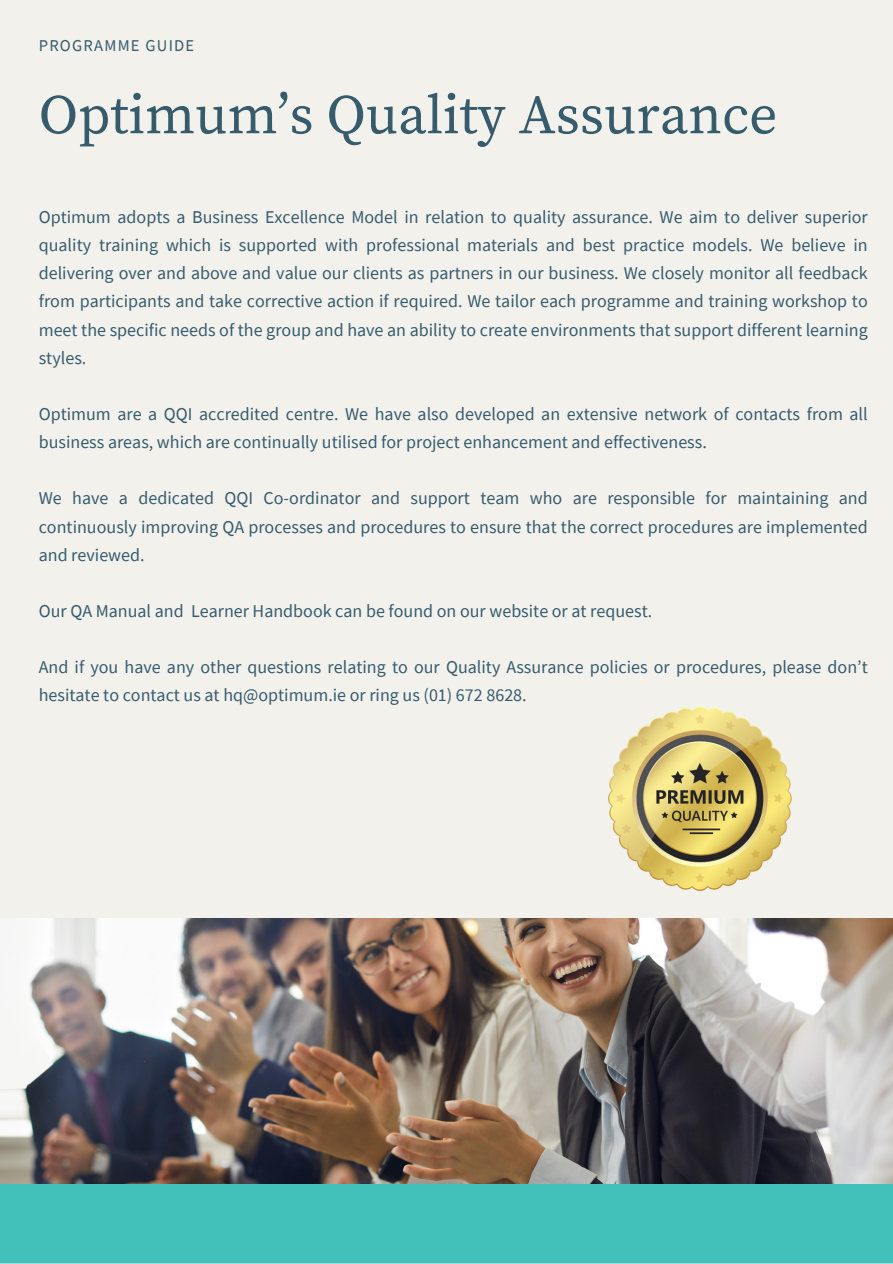
<style>
.page{position:relative;width:893px;height:1264px;background:#fff}
.page>*{position:absolute;margin:0;border:0;box-sizing:border-box;transform-origin:0 0}
.t1{font:55.5px "Source Serif Pro";color:#365b6d}
.t2{font:18px/28.2px "Source Sans Pro";color:#365b6d;text-align:justify}
.t3{font:16.5px "Source Sans Pro";letter-spacing:.075em;color:#365b6d}
</style>
<div class="page">
<div style="left:0;top:0;width:892px;height:1263px;background:#f2f1ec"></div>
<div style="left:0;top:1183px;width:892px;height:80px;background:#41c1ba"></div>
<img style="left:0;top:918px;width:892px;height:265px">
<img style="left:608px;top:706px;width:183px;height:184px">
<p class="t3" style="left:39px;top:35px;width:157px">PROGRAMME GUIDE</p>
<p class="t1" style="left:39px;top:82px;width:740px">Optimum’s Quality Assurance</p>
<h2 class="t2" style="left:39px;top:202px;width:830px">Optimum adopts a Business Excellence Model in relation to quality assurance. We aim to deliver superior quality training which is supported with professional materials and best practice models. We believe in delivering over and above and value our clients as partners in our business. We closely monitor all feedback from participants and take corrective action if required. We tailor each programme and training workshop to meet the specific needs of the group and have an ability to create environments that support different learning styles.</h2>
<h1 class="t2" style="left:39px;top:399px;width:830px">Optimum are a QQI accredited centre. We have also developed an extensive network of contacts from all business areas, which are continually utilised for project enhancement and effectiveness.</h1>
<p class="t2" style="left:39px;top:484px;width:830px">We have a dedicated QQI Co-ordinator and support team who are responsible for maintaining and continuously improving QA processes and procedures to ensure that the correct procedures are implemented and reviewed.</p>
<p class="t2" style="left:39px;top:596px;width:615px">Our QA Manual and Learner Handbook can be found on our website or at request.</p>
<p class="t2" style="left:39px;top:652px;width:830px">And if you have any other questions relating to our Quality Assurance policies or procedures, please don’t hesitate to contact us at hq@optimum.ie or ring us (01) 672 8628.</p>
</div>
